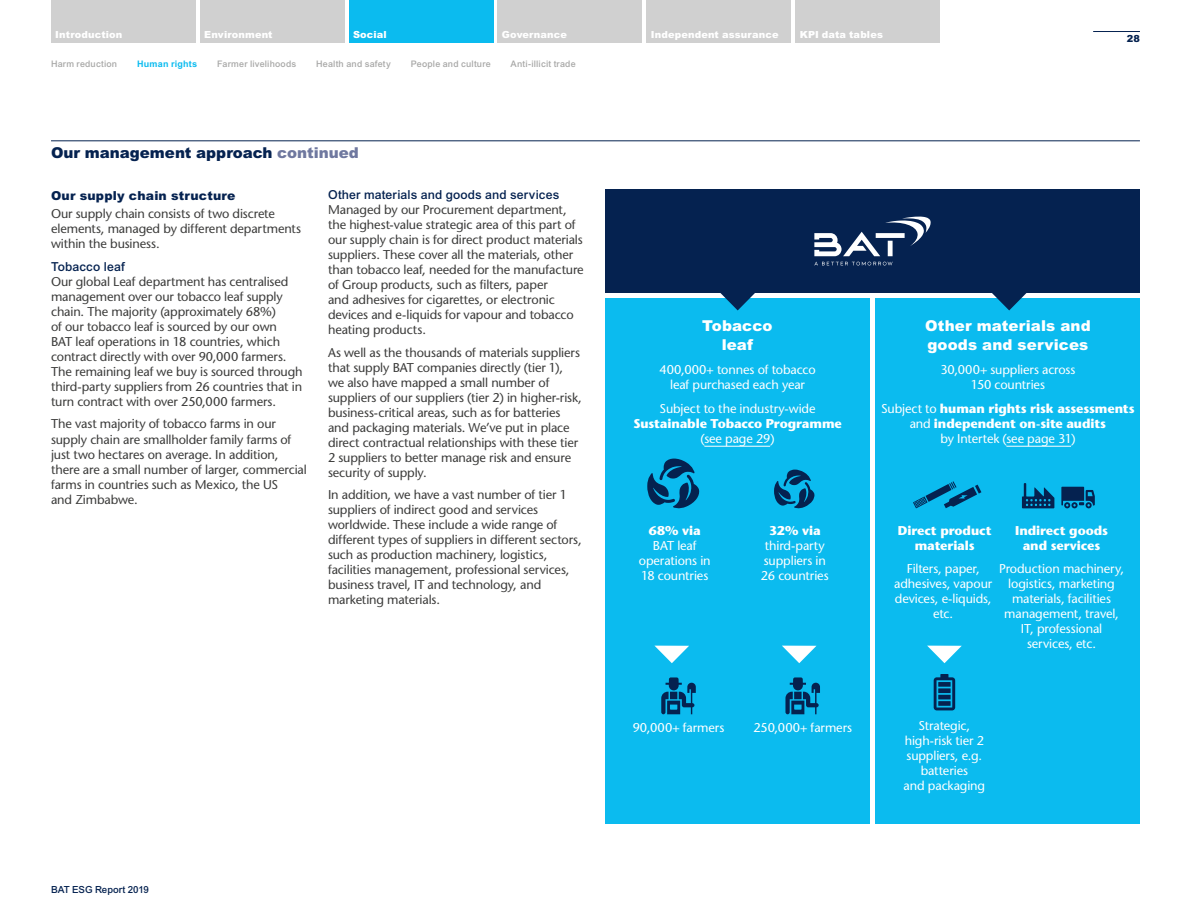
<style>
.page{position:relative;width:1191px;height:915px;background:#fff}
.page>*{position:absolute;margin:0;border:0;box-sizing:border-box;transform-origin:0 0}
.Heading_level_-_H3{font:900 15px/18.8px "Arial";letter-spacing:.01em;color:#fff;text-align:center}
.Heading_level_-_H3-2{font:900 15px "Arial";color:#052250}
.Bodycopy_8_5_10pt{font:500 12.75px/15px "Stone Sans Std";letter-spacing:-.01em;color:#3c3c3b}
.Bodycopy_8_5_10pt-2{font:500 12.75px/15px "Stone Sans Std";letter-spacing:-.01em;color:#fff;text-align:center}
.Bodycopy_8_5_10pt-3{font:700 12.75px/15px "Stone Sans Std";letter-spacing:-.005em;color:#fff;text-align:center}
.Heading_level_-_H5{font:500 12.3px "Arial";letter-spacing:.015em;color:#052250}
.Heading_level_-_H4{font:900 12.3px "Arial";letter-spacing:.02em;color:#052250}
.t1{font:900 9.75px "Arial";letter-spacing:.015em;color:#fff}
.t2{font:500 9.75px "Arial";letter-spacing:-.005em;color:#052250}
.t3{font:900 9.75px "Arial";color:#052250}
.Sub_nav_white{font:500 9px "Arial";letter-spacing:.025em;color:#a8a8a7}
.Sub_nav_white-2{font:700 9px "Arial";letter-spacing:.025em;color:#0bbbef}
.s1{color:#6f789f}
.s2{font-weight:700}
.s3{font-weight:500}
</style>
<div class="page">
<div style="left:605px;top:298px;width:264px;height:525px;background:#0bbbef"></div>
<div style="left:876px;top:298px;width:264px;height:525px;background:#0bbbef"></div>
<div style="left:605px;top:189px;width:535px;height:103px;background:#052250"></div>
<svg style="left:984px;top:292px;width:49px;height:18px"></svg>
<svg style="left:713px;top:292px;width:49px;height:18px"></svg>
<hr style="left:51px;top:140px;width:1089px;height:1px;background:#052250">
<hr style="left:704px;top:446px;width:66px;height:1px;background:#fff">
<hr style="left:1006px;top:446px;width:65px;height:1px;background:#fff">
<svg style="left:774px;top:469px;width:40px;height:40px"></svg>
<svg style="left:647px;top:458px;width:52px;height:51px"></svg>
<svg style="left:1022px;top:483px;width:32px;height:25px"></svg>
<svg style="left:1061px;top:486px;width:33px;height:22px"></svg>
<svg style="left:654px;top:645px;width:35px;height:18px"></svg>
<svg style="left:782px;top:645px;width:34px;height:18px"></svg>
<svg style="left:927px;top:645px;width:34px;height:18px"></svg>
<svg style="left:933px;top:674px;width:22px;height:36px"></svg>
<svg style="left:938px;top:701px;width:12px;height:4px"></svg>
<div style="left:938px;top:694px;width:12px;height:5px;background:#052250"></div>
<svg style="left:938px;top:688px;width:12px;height:4px"></svg>
<div style="left:938px;top:681px;width:12px;height:5px;background:#052250"></div>
<svg style="left:661px;top:677px;width:35px;height:37px"></svg>
<svg style="left:785px;top:677px;width:35px;height:37px"></svg>
<svg style="left:913px;top:481px;width:68px;height:27px"></svg>
<svg style="left:814px;top:216px;width:116px;height:49px"></svg>
<hr style="left:1093px;top:31px;width:47px;height:1px;background:#052250">
<div style="left:51px;top:0;width:145px;height:42px;background:#d0d0d0"></div>
<div style="left:200px;top:0;width:144px;height:42px;background:#d0d0d0"></div>
<div style="left:349px;top:0;width:144px;height:42px;background:#0bbbef"></div>
<div style="left:497px;top:0;width:145px;height:42px;background:#d0d0d0"></div>
<div style="left:646px;top:0;width:145px;height:42px;background:#d0d0d0"></div>
<div style="left:795px;top:0;width:145px;height:42px;background:#d0d0d0"></div>
<p class="t1" style="left:55px;top:29px;width:69px">Introduction</p>
<p class="t1" style="left:204px;top:29px;width:70px">Environment</p>
<p class="t1" style="left:353px;top:29px;width:35px">Social</p>
<p class="t1" style="left:502px;top:29px;width:67px">Governance</p>
<p class="t1" style="left:651px;top:29px;width:129px">Independent assurance</p>
<p class="t1" style="left:799px;top:29px;width:85px">KPI data tables</p>
<p class="Sub_nav_white" style="left:51px;top:58px;width:68px">Harm reduction</p>
<p class="Sub_nav_white-2" style="left:137px;top:58px;width:62px">Human rights</p>
<p class="Sub_nav_white" style="left:217px;top:58px;width:81px">Farmer livelihoods</p>
<p class="Sub_nav_white" style="left:316px;top:58px;width:76px">Health and safety</p>
<p class="Sub_nav_white" style="left:411px;top:58px;width:81px">People and culture</p>
<p class="Sub_nav_white" style="left:510px;top:58px;width:67px">Anti-illicit trade</p>
<p class="t3" style="left:1126px;top:33px;width:15px">28</p>
<p class="Heading_level_-_H3-2" style="left:51px;top:143px;width:309px">Our management approach <span class="s1">continued</span></p>
<p class="Heading_level_-_H4" style="left:51px;top:187px;width:186px">Our supply chain structure</p>
<p class="Bodycopy_8_5_10pt" style="left:51px;top:206px;width:252px">Our supply chain consists of two discrete elements, managed by different departments within the business.</p>
<p class="Heading_level_-_H5" style="left:51px;top:259px;width:75px">Tobacco leaf</p>
<p class="Bodycopy_8_5_10pt" style="left:51px;top:274px;width:253px">Our global Leaf department has centralised management over our tobacco leaf supply chain. The majority (approximately 68%)<br>of our tobacco leaf is sourced by our own<br>BAT leaf operations in 18 countries, which contract directly with over 90,000 farmers.<br>The remaining leaf we buy is sourced through third-party suppliers from 26 countries that in turn contract with over 250,000 farmers.</p>
<p class="Bodycopy_8_5_10pt" style="left:51px;top:416px;width:257px">The vast majority of tobacco farms in our supply chain are smallholder family farms of just two hectares on average. In addition, there are a small number of larger, commercial farms in countries such as Mexico, the US<br>and Zimbabwe.</p>
<p class="Heading_level_-_H5" style="left:328px;top:187px;width:233px">Other materials and goods and services</p>
<p class="Bodycopy_8_5_10pt" style="left:328px;top:202px;width:257px">Managed by our Procurement department, the highest-value strategic area of this part of our supply chain is for direct product materials suppliers. These cover all the materials, other than tobacco leaf, needed for the manufacture of Group products, such as filters, paper<br>and adhesives for cigarettes, or electronic devices and e-liquids for vapour and tobacco heating products.</p>
<p class="Bodycopy_8_5_10pt" style="left:328px;top:344px;width:255px">As well as the thousands of materials suppliers that supply BAT companies directly (tier 1), we also have mapped a small number of suppliers of our suppliers (tier 2) in higher-risk, business-critical areas, such as for batteries and packaging materials. We’ve put in place direct contractual relationships with these tier 2 suppliers to better manage risk and ensure security of supply.</p>
<p class="Bodycopy_8_5_10pt" style="left:328px;top:487px;width:255px">In addition, we have a vast number of tier 1 suppliers of indirect good and services worldwide. These include a wide range of different types of suppliers in different sectors, such as production machinery, logistics, facilities management, professional services, business travel, IT and technology, and marketing materials.</p>
<p class="t2" style="left:51px;top:883px;width:99px">BAT ESG Report 2019</p>
<p class="Heading_level_-_H3" style="left:702px;top:316px;width:72px">Tobacco leaf</p>
<p class="Heading_level_-_H3" style="left:925px;top:316px;width:167px;text-align:left">Other materials and goods and services</p>
<p class="Bodycopy_8_5_10pt-2" style="left:659px;top:362px;width:158px">400,000+ tonnes of tobacco leaf purchased each year</p>
<p class="Bodycopy_8_5_10pt-2" style="left:633px;top:401px;width:210px">Subject to the industry-wide<br><span class="s2">Sustainable Tobacco Programme </span>(see page 29)</p>
<p class="Bodycopy_8_5_10pt-2" style="left:940px;top:362px;width:137px">30,000+ suppliers across<br>150 countries</p>
<p class="Bodycopy_8_5_10pt-3" style="left:881px;top:401px;width:255px"><span class="s3">Subject to</span> human rights risk assessments <span class="s3">and</span> independent on-site audits<br><span class="s3">by Intertek (see page 31)</span></p>
<p class="Bodycopy_8_5_10pt-2" style="left:639px;top:523px;width:73px"><span class="s2">68% via<br></span>BAT leaf operations in<br>18 countries</p>
<p class="Bodycopy_8_5_10pt-2" style="left:761px;top:523px;width:69px"><span class="s2">32% via </span>third‑party suppliers in<br>26 countries</p>
<p class="Bodycopy_8_5_10pt-3" style="left:897px;top:523px;width:96px">Direct product materials</p>
<p class="Bodycopy_8_5_10pt-3" style="left:1015px;top:523px;width:94px">Indirect goods and services</p>
<p class="Bodycopy_8_5_10pt-2" style="left:999px;top:561px;width:127px">Production machinery, logistics, marketing materials, facilities management, travel,<br>IT, professional services, etc.</p>
<p class="Bodycopy_8_5_10pt-2" style="left:894px;top:561px;width:99px">Filters, paper, adhesives, vapour devices, e-liquids, etc.</p>
<p class="Bodycopy_8_5_10pt-2" style="left:632px;top:719px;width:93px">90,000+ farmers</p>
<p class="Bodycopy_8_5_10pt-2" style="left:753px;top:719px;width:100px">250,000+ farmers</p>
<p class="Bodycopy_8_5_10pt-2" style="left:903px;top:718px;width:83px">Strategic, high-risk tier 2 suppliers, e.g. batteries<br>and packaging</p>
</div>
